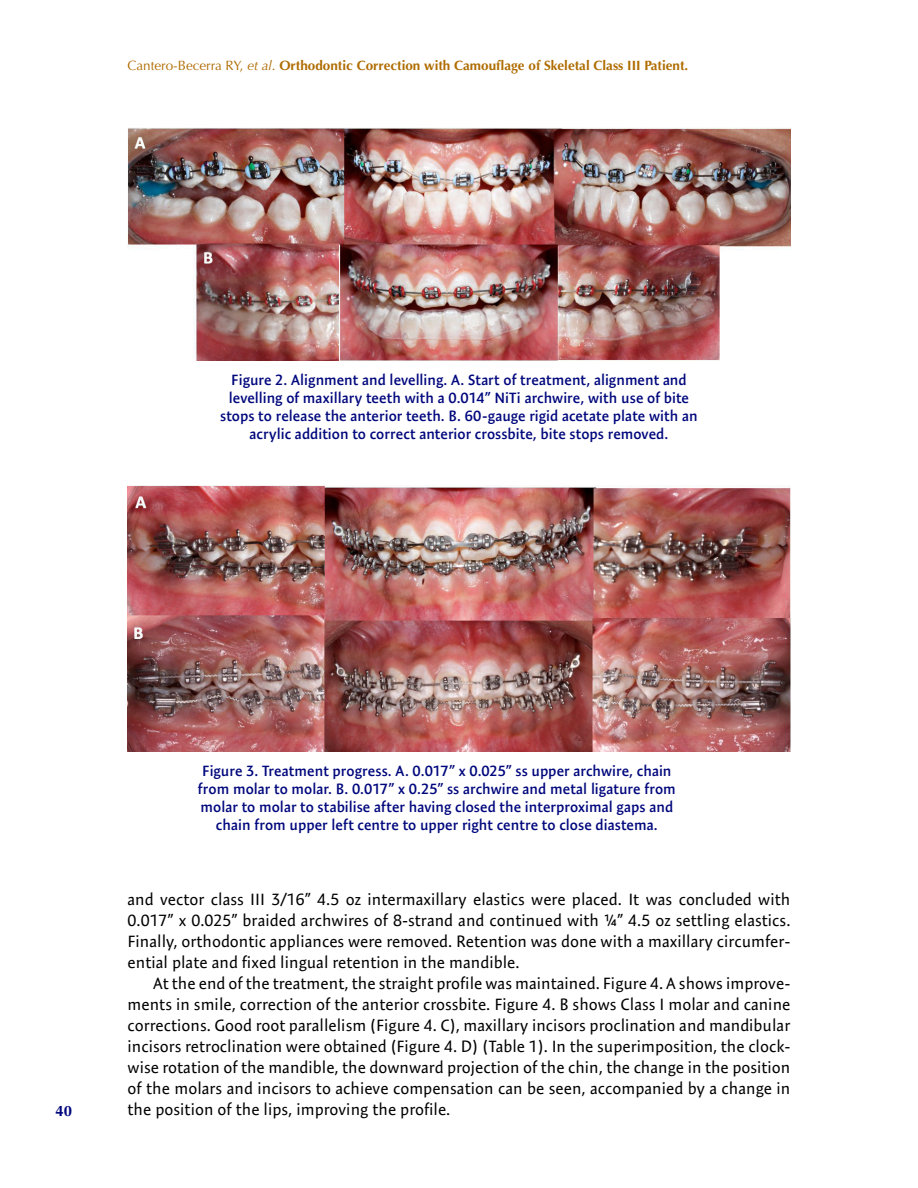
<style>
.page{position:relative;width:918px;height:1188px;background:#fff}
.page>*{position:absolute;margin:0;border:0;box-sizing:border-box;transform-origin:0 0}
.texto_ingles{font:16.5px/21px "Expo Sans Pro";color:#000;text-align:justify}
.pie_de_figura{font:600 15px/18px "Expo Sans Pro";color:#00077c;text-align:center}
.t1{font:700 15px "Optima";color:#00077c}
.t2{font:700 13.5px "Optima";color:#af6c00}
.s1{font-weight:400}
.s2{font-weight:400;font-style:italic}
</style>
<div class="page">
<img style="left:128px;top:486px;width:662px;height:265px">
<img style="left:128px;top:128px;width:662px;height:233px">
<p class="t2" style="left:128px;top:58px;width:562px"><span class="s1">Cantero-Becerra RY,</span> <span class="s2">et al</span><span class="s1">.</span> Orthodontic Correction with Camouflage of Skeletal Class III Patient.</p>
<p class="pie_de_figura" style="left:220px;top:371px;width:479px">Figure 2. Alignment and levelling. A. Start of treatment, alignment and levelling of maxillary teeth with a 0.014” NiTi archwire, with use of bite stops to release the anterior teeth. B. 60-gauge rigid acetate plate with an acrylic addition to correct anterior crossbite, bite stops removed.</p>
<p class="t1" style="left:55px;top:1102px;width:18px">40</p>
<p class="pie_de_figura" style="left:198px;top:761px;width:480px">Figure 3. Treatment progress. A. 0.017” x 0.025” ss upper archwire, chain from molar to molar. B. 0.017” x 0.25” ss archwire and metal ligature from molar to molar to stabilise after having closed the interproximal gaps and chain from upper left centre to upper right centre to close diastema.</p>
<p class="texto_ingles" style="left:128px;top:888px;width:664px">and vector class III 3/16” 4.5 oz intermaxillary elastics were placed. It was concluded with 0.017” x 0.025” braided archwires of 8-strand and continued with ¼” 4.5 oz settling elastics.<br>Finally, orthodontic appliances were removed. Retention was done with a maxillary circumfer&shy;ential plate and fixed lingual retention in the mandible.</p>
<p class="texto_ingles" style="left:128px;top:972px;width:664px;text-indent:26px">At the end of the treatment, the straight profile was maintained. Figure 4. A shows improve&shy;ments in smile, correction of the anterior crossbite. Figure 4. B shows Class I molar and canine corrections. Good root parallelism (Figure 4. C), maxillary incisors proclination and mandibular incisors retroclination were obtained (Figure 4. D) (Table 1). In the superimposition, the clock&shy;wise rotation of the mandible, the downward projection of the chin, the change in the position of the molars and incisors to achieve compensation can be seen, accompanied by a change in the position of the lips, improving the profile.</p>
</div>
